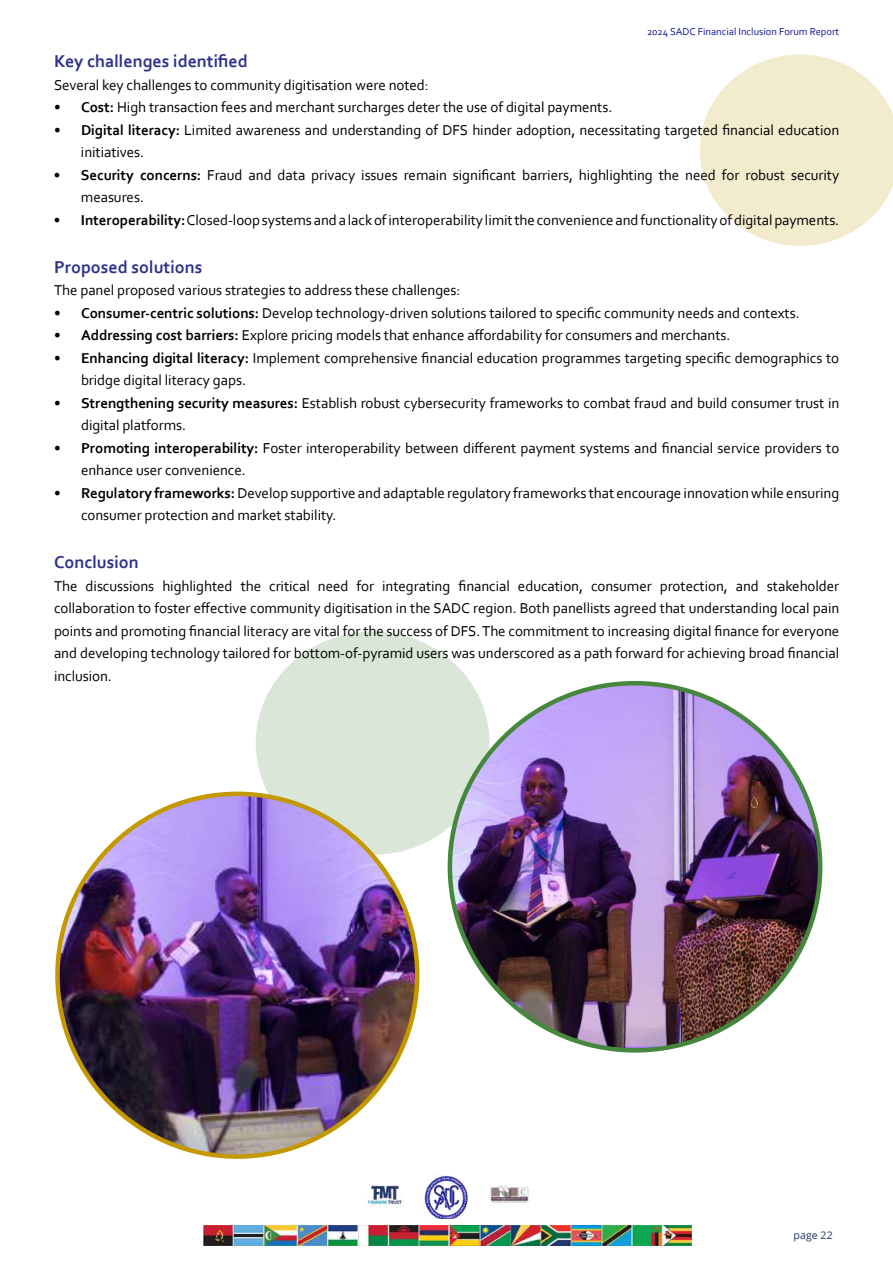
<style>
.page{position:relative;width:893px;height:1263px;background:#fff}
.page>*{position:absolute;margin:0;border:0;box-sizing:border-box;transform-origin:0 0}
.t1{font:700 18px "Corbel";color:#2d318a}
.t2{font:15px/22.5px "Corbel";letter-spacing:-.005em;color:#000}
.t3{font:10.5px "Corbel";color:#171796}
.t4{font:10.5px "Open Sans";letter-spacing:.025em;color:#203365}
.s1{font-weight:700}
</style>
<div class="page">
<img style="left:203px;top:1225px;width:488px;height:20px">
<img style="left:368px;top:1175px;width:161px;height:43px">
<div style="left:256px;top:631px;width:234px;height:224px;background:#dae7d8;border-radius:50%"></div>
<svg style="left:700px;top:54px;width:193px;height:192px"></svg>
<img style="left:57px;top:796px;width:360px;height:360px">
<img style="left:450px;top:683px;width:370px;height:367px">
<p class="t3" style="left:647px;top:25px;width:194px">2024 SADC Financial Inclusion Forum Report</p>
<p class="t1" style="left:54px;top:50px;width:195px">Key challenges identified</p>
<p class="t2" style="left:54px;top:73px;width:376px">Several key challenges to community digitisation were noted:</p>
<p class="t2" style="left:54px;top:96px;width:560px"><span class="s1">• Cost:</span> High transaction fees and merchant surcharges deter the use of digital payments.</p>
<p class="t2" style="left:81px;top:118px;width:760px;text-indent:-27px"><span class="s1">• Digital literacy:</span> Limited awareness and understanding of DFS hinder adoption, necessitating targeted financial education initiatives.</p>
<p class="t2" style="left:81px;top:163px;width:760px;text-indent:-27px"><span class="s1">• Security concerns:</span> Fraud and data privacy issues remain significant barriers, highlighting the need for robust security measures.</p>
<p class="t2" style="left:54px;top:208px;width:787px"><span class="s1">• Interoperability:</span>Closed-loopsystemsandalackofinteroperabilitylimittheconvenienceandfunctionalityofdigitalpayments.</p>
<p class="t1" style="left:54px;top:256px;width:150px">Proposed solutions</p>
<p class="t2" style="left:54px;top:279px;width:408px">The panel proposed various strategies to address these challenges:</p>
<p class="t2" style="left:54px;top:301px;width:747px"><span class="s1">• Consumer-centric solutions:</span> Develop technology-driven solutions tailored to specific community needs and contexts.</p>
<p class="t2" style="left:54px;top:324px;width:678px"><span class="s1">• Addressing cost barriers:</span> Explore pricing models that enhance affordability for consumers and merchants.</p>
<p class="t2" style="left:81px;top:346px;width:760px;text-indent:-27px"><span class="s1">• Enhancing digital literacy:</span> Implement comprehensive financial education programmes targeting specific demographics to bridge digital literacy gaps.</p>
<p class="t2" style="left:81px;top:391px;width:760px;text-indent:-27px"><span class="s1">• Strengthening security measures:</span> Establish robust cybersecurity frameworks to combat fraud and build consumer trust in digital platforms.</p>
<p class="t2" style="left:81px;top:436px;width:760px;text-indent:-27px"><span class="s1">• Promoting interoperability:</span> Foster interoperability between different payment systems and financial service providers to enhance user convenience.</p>
<p class="t2" style="left:81px;top:481px;width:760px;text-indent:-27px"><span class="s1">• Regulatory frameworks:</span> Develop supportive and adaptable regulatory frameworks that encourage innovation while ensuring consumer protection and market stability.</p>
<p class="t1" style="left:54px;top:551px;width:86px">Conclusion</p>
<p class="t2" style="left:54px;top:574px;width:787px;text-align:justify">The discussions highlighted the critical need for integrating financial education, consumer protection, and stakeholder collaboration to foster effective community digitisation in the SADC region. Both panellists agreed that understanding local pain points and promoting financial literacy are vital for the success of DFS.The commitment to increasing digital finance for everyone and developing technology tailored for bottom-of-pyramid users was underscored as a path forward for achieving broad financial inclusion.</p>
<p class="t4" style="left:793px;top:1228px;width:41px">page 22</p>
</div>
